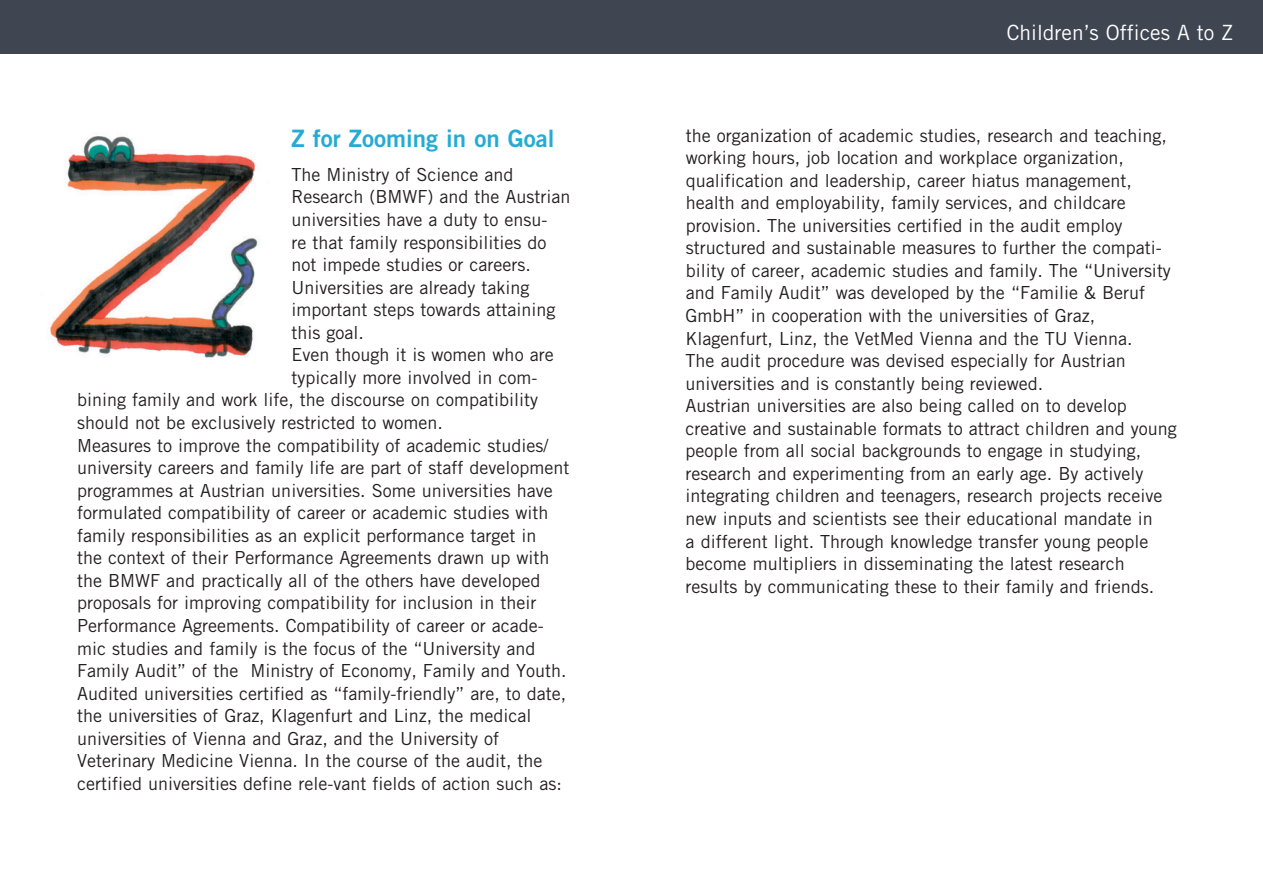
<style>
.page{position:relative;width:1263px;height:893px;background:#fff}
.page>*{position:absolute;margin:0;border:0;box-sizing:border-box;transform-origin:0 0}
.t1{font:24px "Trade Gothic Bold Two";color:#26abd5}
.t2{font:21px "Trade Gothic";color:#fff}
.t3{font:18px/22.5px "Trade Gothic";color:#231f20}
</style>
<div class="page">
<img style="left:50px;top:135px;width:208px;height:223px">
<div style="left:0;top:0;width:1263px;height:53px;background:#404651"></div>
<h1 class="t1" style="left:291px;top:124px;width:264px">Z for Zooming in on Goal</h1>
<p class="t3" style="left:291px;top:163px;width:224px">The Ministry of Science and</p>
<p class="t3" style="left:291px;top:186px;width:281px">Research (BMWF) and the Austrian</p>
<p class="t3" style="left:291px;top:208px;width:258px">universities have a duty to ensu-</p>
<p class="t3" style="left:291px;top:231px;width:257px">re that family responsibilities do</p>
<p class="t3" style="left:291px;top:253px;width:241px">not impede studies or careers.</p>
<p class="t3" style="left:291px;top:276px;width:240px">Universities are already taking</p>
<p class="t3" style="left:291px;top:298px;width:266px">important steps towards attaining</p>
<p class="t3" style="left:291px;top:321px;width:74px">this goal.</p>
<p class="t3" style="left:291px;top:343px;width:264px">Even though it is women who are</p>
<p class="t3" style="left:291px;top:366px;width:248px">typically more involved in com-</p>
<p class="t3" style="left:77px;top:389px;width:462px">bining family and work life, the discourse on compatibility</p>
<p class="t3" style="left:77px;top:411px;width:367px">should not be exclusively restricted to women.</p>
<p class="t3" style="left:77px;top:434px;width:473px">Measures to improve the compatibility of academic studies/</p>
<p class="t3" style="left:77px;top:456px;width:494px">university careers and family life are part of staff development</p>
<p class="t3" style="left:77px;top:479px;width:477px">programmes at Austrian universities. Some universities have</p>
<p class="t3" style="left:77px;top:501px;width:473px">formulated compatibility of career or academic studies with</p>
<p class="t3" style="left:77px;top:524px;width:461px">family responsibilities as an explicit performance target in</p>
<p class="t3" style="left:77px;top:546px;width:474px">the context of their Performance Agreements drawn up with</p>
<p class="t3" style="left:77px;top:569px;width:465px">the BMWF and practically all of the others have developed</p>
<p class="t3" style="left:77px;top:591px;width:461px">proposals for improving compatibility for inclusion in their</p>
<p class="t3" style="left:77px;top:614px;width:468px">Performance Agreements. Compatibility of career or acade-</p>
<p class="t3" style="left:77px;top:637px;width:460px">mic studies and family is the focus of the “University and</p>
<p class="t3" style="left:77px;top:659px;width:491px">Family Audit” of the Ministry of Economy, Family and Youth.</p>
<p class="t3" style="left:77px;top:682px;width:491px">Audited universities certified as “family-friendly” are, to date,</p>
<p class="t3" style="left:77px;top:704px;width:456px">the universities of Graz, Klagenfurt and Linz, the medical</p>
<p class="t3" style="left:77px;top:727px;width:423px">universities of Vienna and Graz, and the University of</p>
<p class="t3" style="left:77px;top:749px;width:467px">Veterinary Medicine Vienna. In the course of the audit, the</p>
<p class="t3" style="left:77px;top:772px;width:486px">certified universities define rele-vant fields of action such as:</p>
<p class="t2" style="left:1007px;top:19px;width:228px">Children’s Offices A to Z</p>
<p class="t3" style="left:686px;top:124px;width:493px">the organization of academic studies, research and teaching, working hours, job location and workplace organization, qualification and leadership, career hiatus management, health and employability, family services, and childcare provision. The universities certified in the audit employ structured and sustainable measures to further the compati&shy;bility of career, academic studies and family. The “University and Family Audit” was developed by the “Familie &amp; Beruf GmbH” in cooperation with the universities of Graz, Klagenfurt, Linz, the VetMed Vienna and the TU Vienna.<br>The audit procedure was devised especially for Austrian universities and is constantly being reviewed.<br>Austrian universities are also being called on to develop creative and sustainable formats to attract children and young people from all social backgrounds to engage in studying, research and experimenting from an early age. By actively integrating children and teenagers, research projects receive new inputs and scientists see their educational mandate in<br>a different light. Through knowledge transfer young people become multipliers in disseminating the latest research results by communicating these to their family and friends.</p>
</div>
